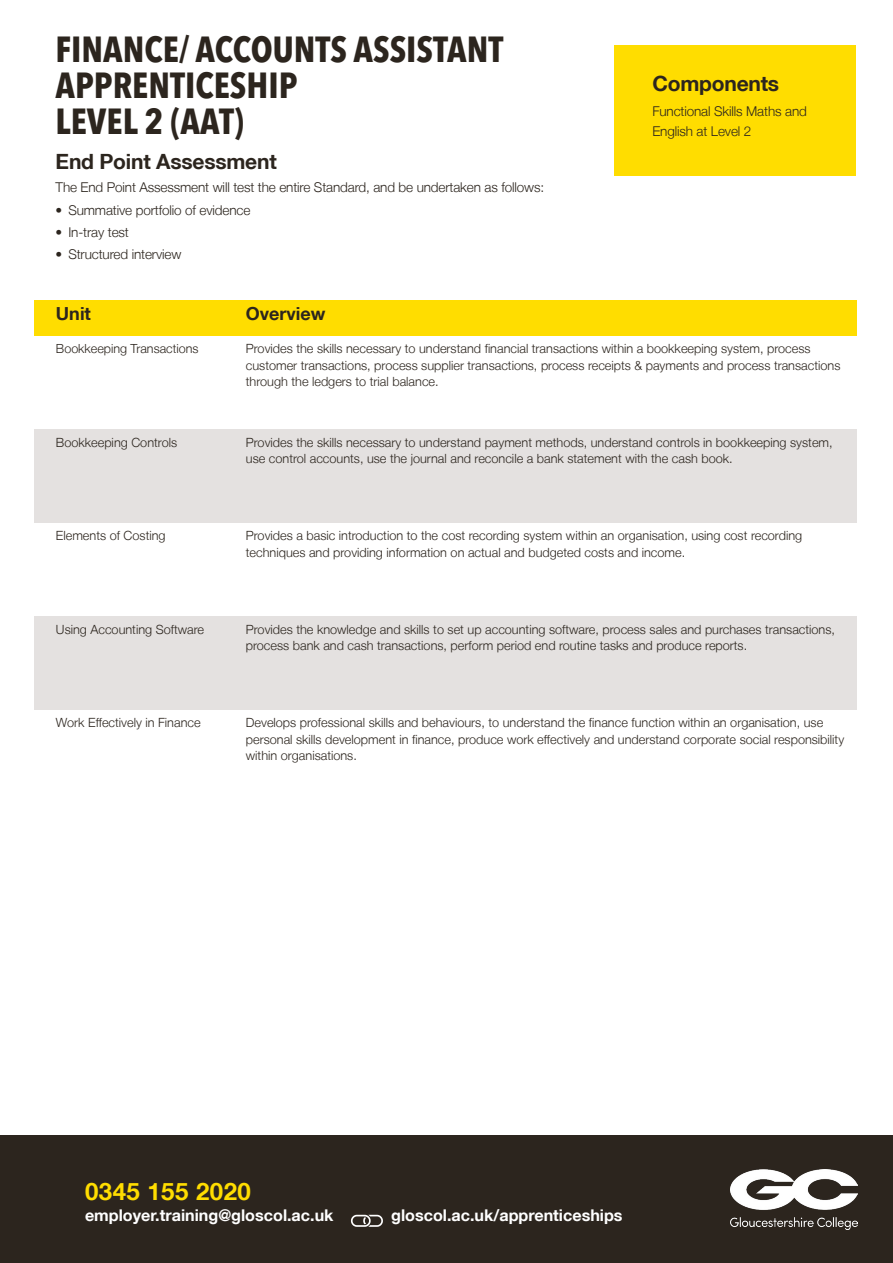
<style>
.page{position:relative;width:893px;height:1263px;background:#fff}
.page>*{position:absolute;margin:0;border:0;box-sizing:border-box;transform-origin:0 0}
.t1{font:700 condensed 36px/36px "Avenir Next LT Pro";color:#2c251e}
.t2{font:700 24px "Helvetica Neue LT";letter-spacing:.02em;color:#fd0}
.t3{font:700 21px "Helvetica Neue LT";letter-spacing:-.01em;color:#2c251e}
.t4{font:700 18px "Helvetica Neue LT";color:#2c251e}
.t5{font:700 16.2px "Helvetica Neue LT";color:#fff}
.t6{font:300 13.5px/19.5px "Helvetica Neue LT";letter-spacing:-.01em;color:#2c251e}
.t7{font:300 12.75px/16.5px "Helvetica Neue LT";color:#2c251e}
.t8{font:300 12.6px "Helvetica Neue LT";color:#2c251e}
</style>
<div class="page">
<div style="left:239px;top:429px;width:617px;height:94px;background:#e4e1e0"></div>
<div style="left:239px;top:616px;width:617px;height:94px;background:#e4e1e0"></div>
<div style="left:614px;top:45px;width:242px;height:131px;background:#fd0"></div>
<div style="left:35px;top:616px;width:204px;height:94px;background:#e4e1e0"></div>
<div style="left:35px;top:429px;width:204px;height:94px;background:#e4e1e0"></div>
<div style="left:239px;top:300px;width:617px;height:36px;background:#fd0"></div>
<div style="left:35px;top:300px;width:204px;height:36px;background:#fd0"></div>
<div style="left:0;top:1135px;width:893px;height:128px;background:#2c251e"></div>
<svg style="left:351px;top:1215px;width:32px;height:12px"></svg>
<img style="left:730px;top:1170px;width:127px;height:60px">
<h1 class="t1" style="left:56px;top:31px;width:449px">FINANCE/ ACCOUNTS ASSISTANT<br>APPRENTICESHIP<br>LEVEL 2 (AAT)</h1>
<p class="t3" style="left:56px;top:148px;width:223px">End Point Assessment</p>
<p class="t6" style="left:56px;top:177px;width:490px">The End Point Assessment will test the entire Standard, and be undertaken as follows:</p>
<p class="t6" style="left:56px;top:200px;width:196px">• Summative portfolio of evidence</p>
<p class="t6" style="left:56px;top:222px;width:75px">• In-tray test</p>
<p class="t6" style="left:56px;top:244px;width:127px">• Structured interview</p>
<p class="t3" style="left:652px;top:70px;width:128px">Components</p>
<p class="t6" style="left:652px;top:102px;width:156px">Functional Skills Maths and<br>English at Level 2</p>
<p class="t4" style="left:56px;top:302px;width:36px">Unit</p>
<p class="t8" style="left:56px;top:341px;width:144px">Bookkeeping Transactions</p>
<p class="t4" style="left:246px;top:302px;width:81px">Overview</p>
<p class="t7" style="left:246px;top:340px;width:596px">Provides the skills necessary to understand financial transactions within a bookkeeping system, process customer transactions, process supplier transactions, process receipts &amp; payments and process transactions through the ledgers to trial balance.</p>
<p class="t7" style="left:56px;top:434px;width:123px">Bookkeeping Controls</p>
<p class="t7" style="left:246px;top:434px;width:588px">Provides the skills necessary to understand payment methods, understand controls in bookkeeping system, use control accounts, use the journal and reconcile a bank statement with the cash book.</p>
<p class="t7" style="left:56px;top:527px;width:111px">Elements of Costing</p>
<p class="t7" style="left:246px;top:527px;width:558px">Provides a basic introduction to the cost recording system within an organisation, using cost recording techniques and providing information on actual and budgeted costs and income.</p>
<p class="t7" style="left:56px;top:621px;width:150px">Using Accounting Software</p>
<p class="t7" style="left:246px;top:621px;width:591px">Provides the knowledge and skills to set up accounting software, process sales and purchases transactions, process bank and cash transactions, perform period end routine tasks and produce reports.</p>
<p class="t7" style="left:56px;top:714px;width:146px">Work Effectively in Finance</p>
<p class="t7" style="left:246px;top:714px;width:600px">Develops professional skills and behaviours, to understand the finance function within an organisation, use personal skills development in finance, produce work effectively and understand corporate social responsibility within organisations.</p>
<p class="t2" style="left:85px;top:1176px;width:167px">0345 155 2020</p>
<p class="t5" style="left:85px;top:1205px;width:250px">employer.training@gloscol.ac.uk</p>
<p class="t5" style="left:391px;top:1205px;width:233px">gloscol.ac.uk/apprenticeships</p>
</div>
